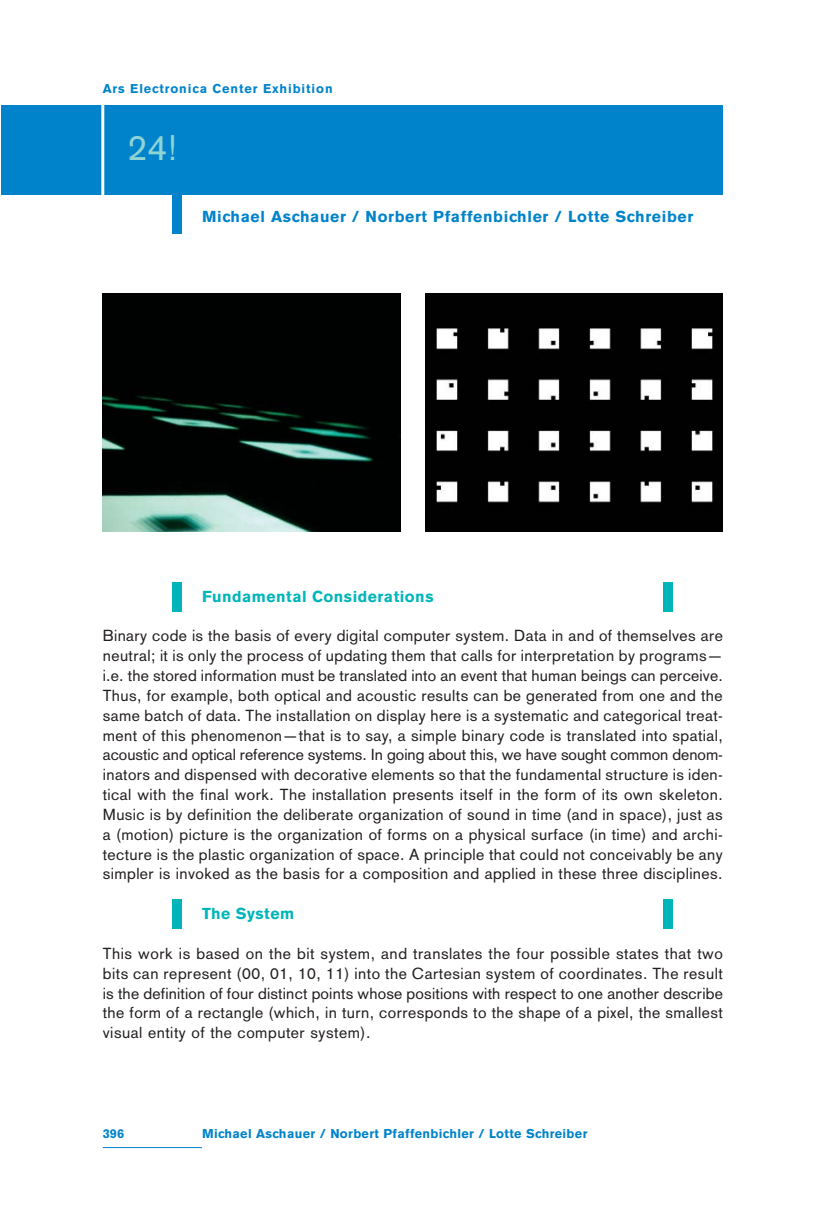
<style>
.page{position:relative;width:822px;height:1208px;background:#fff}
.page>*{position:absolute;margin:0;border:0;box-sizing:border-box;transform-origin:0 0}
.t1{font:35px "Basic Commercial";color:#8fd4d5}
.t2{font:15.75px/19.8px "Basic Commercial";letter-spacing:.03em;color:#231f20;text-align:justify}
.t3{font:700 15.75px "Akzidenz Grotesk BE";letter-spacing:.04em;color:#0083ca}
.t4{font:700 15.75px "Akzidenz Grotesk BE";letter-spacing:.035em;color:#00b5b9}
.t5{font:700 12.6px "Akzidenz Grotesk BE";letter-spacing:.03em;color:#0083ca}
.t6{font:700 12.6px "Akzidenz Grotesk BE";letter-spacing:.07em;color:#0083ca}
</style>
<div class="page">
<hr style="left:103px;top:1146px;width:99px;height:1px;background:#0083ca">
<div style="left:172px;top:194px;width:10px;height:40px;background:#0083ca"></div>
<div style="left:2px;top:105px;width:721px;height:89px;background:#0083ca"></div>
<hr style="left:101px;top:100px;width:3px;height:99px;background:#fff">
<img style="left:103px;top:294px;width:297px;height:238px">
<img style="left:425px;top:294px;width:298px;height:238px">
<div style="left:172px;top:581px;width:10px;height:30px;background:#00b5b9"></div>
<div style="left:663px;top:581px;width:10px;height:30px;background:#00b5b9"></div>
<div style="left:172px;top:899px;width:10px;height:29px;background:#00b5b9"></div>
<div style="left:663px;top:899px;width:10px;height:29px;background:#00b5b9"></div>
<p class="t6" style="left:103px;top:84px;width:231px">Ars Electronica Center Exhibition</p>
<h1 class="t1" style="left:128px;top:135px;width:52px">24!</h1>
<p class="t3" style="left:202px;top:211px;width:493px">Michael Aschauer / Norbert Pfaffenbichler / Lotte Schreiber</p>
<p class="t4" style="left:202px;top:590px;width:233px">Fundamental Considerations</p>
<p class="t2" style="left:103px;top:627px;width:622px">Binary code is the basis of every digital computer system. Data in and of themselves are neutral; it is only the process of updating them that calls for interpretation by programs— i.e. the stored information must be translated into an event that human beings can perceive.<br>Thus, for example, both optical and acoustic results can be generated from one and the same batch of data. The installation on display here is a systematic and categorical treat&shy;ment of this phenomenon—that is to say, a simple binary code is translated into spatial, acoustic and optical reference systems. In going about this, we have sought common denom&shy;inators and dispensed with decorative elements so that the fundamental structure is iden&shy;tical with the final work. The installation presents itself in the form of its own skeleton.<br>Music is by definition the deliberate organization of sound in time (and in space), just as a (motion) picture is the organization of forms on a physical surface (in time) and archi&shy;tecture is the plastic organization of space. A principle that could not conceivably be any simpler is invoked as the basis for a composition and applied in these three disciplines.</p>
<p class="t4" style="left:202px;top:908px;width:94px">The System</p>
<p class="t2" style="left:103px;top:944px;width:622px">This work is based on the bit system, and translates the four possible states that two bits can represent (00, 01, 10, 11) into the Cartesian system of coordinates. The result is the definition of four distinct points whose positions with respect to one another describe the form of a rectangle (which, in turn, corresponds to the shape of a pixel, the smallest visual entity of the computer system).</p>
<p class="t5" style="left:103px;top:1128px;width:23px">396</p>
<p class="t5" style="left:202px;top:1128px;width:387px">Michael Aschauer / Norbert Pfaffenbichler / Lotte Schreiber</p>
</div>
